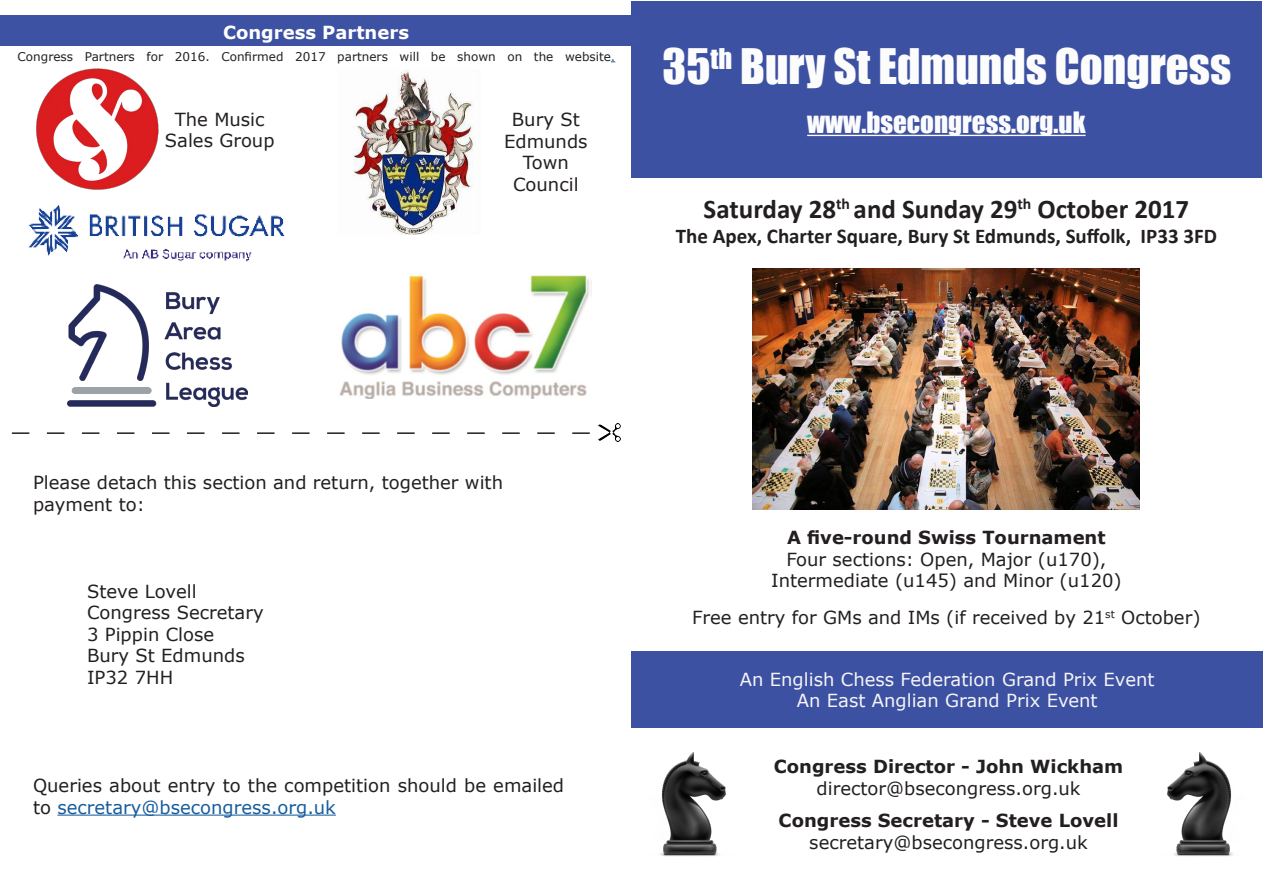
<style>
.page{position:relative;width:1263px;height:893px;background:#fff}
.page>*{position:absolute;margin:0;border:0;box-sizing:border-box;transform-origin:0 0}
.t1{font:45px "Impact";color:#fcfcfc}
.t2{font:700 27px "Calibri";color:#231f20}
.t3{font:27px "Impact";color:#fbfbfc}
.t4{font:700 21px "Calibri";color:#231f20}
.t5{font:18px/21.6px "Verdana";color:#231f20}
.t6{font:700 18px "Verdana";color:#231f20}
.t7{font:18px "Verdana";color:#f5f5f6}
.t8{font:700 18px "Verdana";color:#fff}
.t9{font:12px "Verdana";color:#231f20}
.s1{color:#175d9e}
</style>
<div class="page">
<div style="left:631px;top:1px;width:631px;height:177px;background:#3d51a3"></div>
<hr style="left:807px;top:135px;width:278px;height:1px;background:#fbfbfc">
<img style="left:1167px;top:752px;width:66px;height:104px">
<div style="left:631px;top:651px;width:632px;height:77px;background:#3d51a3"></div>
<img style="left:753px;top:269px;width:387px;height:241px">
<img style="left:660px;top:752px;width:66px;height:104px">
<div style="left:0;top:15px;width:641px;height:31px;background:#3d52a3"></div>
<svg style="left:12px;top:432px;width:578px;height:2px"></svg>
<img style="left:598px;top:424px;width:22px;height:17px">
<hr style="left:57px;top:815px;width:279px;height:1px;background:#175d9e">
<img style="left:36px;top:68px;width:123px;height:122px">
<img style="left:339px;top:275px;width:253px;height:123px">
<img style="left:353px;top:70px;width:120px;height:164px">
<img style="left:28px;top:205px;width:257px;height:57px">
<img style="left:68px;top:284px;width:180px;height:123px">
<p class="t8" style="left:223px;top:19px;width:187px">Congress Partners</p>
<p class="t9" style="left:18px;top:48px;width:599px">Congress Partners for 2016. Confirmed 2017 partners will be shown on the website<span class="s1">.</span></p>
<p class="t5" style="left:165px;top:108px;width:111px;text-align:center">The Music<br>Sales Group</p>
<p class="t5" style="left:512px;top:109px;width:69px">Bury St</p>
<p class="t5" style="left:504px;top:130px;width:85px">Edmunds</p>
<p class="t5" style="left:523px;top:152px;width:48px">Town</p>
<p class="t5" style="left:513px;top:173px;width:67px">Council</p>
<p class="t1" style="left:662px;top:31px;width:570px">35<sup>th</sup> Bury St Edmunds Congress</p>
<p class="t3" style="left:807px;top:101px;width:280px">www.bsecongress.org.uk</p>
<p class="t2" style="left:704px;top:190px;width:487px">Saturday 28<sup>th</sup> and Sunday 29<sup>th</sup> October 2017</p>
<p class="t4" style="left:676px;top:221px;width:543px">The Apex, Charter Square, Bury St Edmunds, Suffolk, IP33 3FD</p>
<p class="t5" style="left:33px;top:472px;width:471px">Please detach this section and return, together with</p>
<p class="t5" style="left:33px;top:494px;width:113px">payment to:</p>
<p class="t5" style="left:87px;top:580px;width:111px">Steve Lovell</p>
<p class="t5" style="left:87px;top:602px;width:178px">Congress Secretary</p>
<p class="t5" style="left:87px;top:623px;width:129px">3 Pippin Close</p>
<p class="t5" style="left:87px;top:645px;width:159px">Bury St Edmunds</p>
<p class="t5" style="left:87px;top:666px;width:88px">IP32 7HH</p>
<p class="t5" style="left:33px;top:774px;width:533px">Queries about entry to the competition should be emailed to <span class="s1">secretary@bsecongress.org.uk</span></p>
<p class="t6" style="left:787px;top:525px;width:320px">A five-round Swiss Tournament</p>
<p class="t5" style="left:786px;top:548px;width:322px">Four sections: Open, Major (u170),</p>
<p class="t5" style="left:771px;top:570px;width:352px">Intermediate (u145) and Minor (u120)</p>
<p class="t5" style="left:692px;top:607px;width:510px">Free entry for GMs and IMs (if received by 21<sup>st</sup> October)</p>
<p class="t7" style="left:740px;top:667px;width:416px">An English Chess Federation Grand Prix Event</p>
<p class="t7" style="left:797px;top:688px;width:302px">An East Anglian Grand Prix Event</p>
<p class="t6" style="left:774px;top:754px;width:351px">Congress Director - John Wickham</p>
<p class="t5" style="left:816px;top:777px;width:266px">director@bsecongress.org.uk</p>
<p class="t6" style="left:779px;top:808px;width:341px">Congress Secretary - Steve Lovell</p>
<p class="t5" style="left:809px;top:831px;width:280px">secretary@bsecongress.org.uk</p>
</div>
